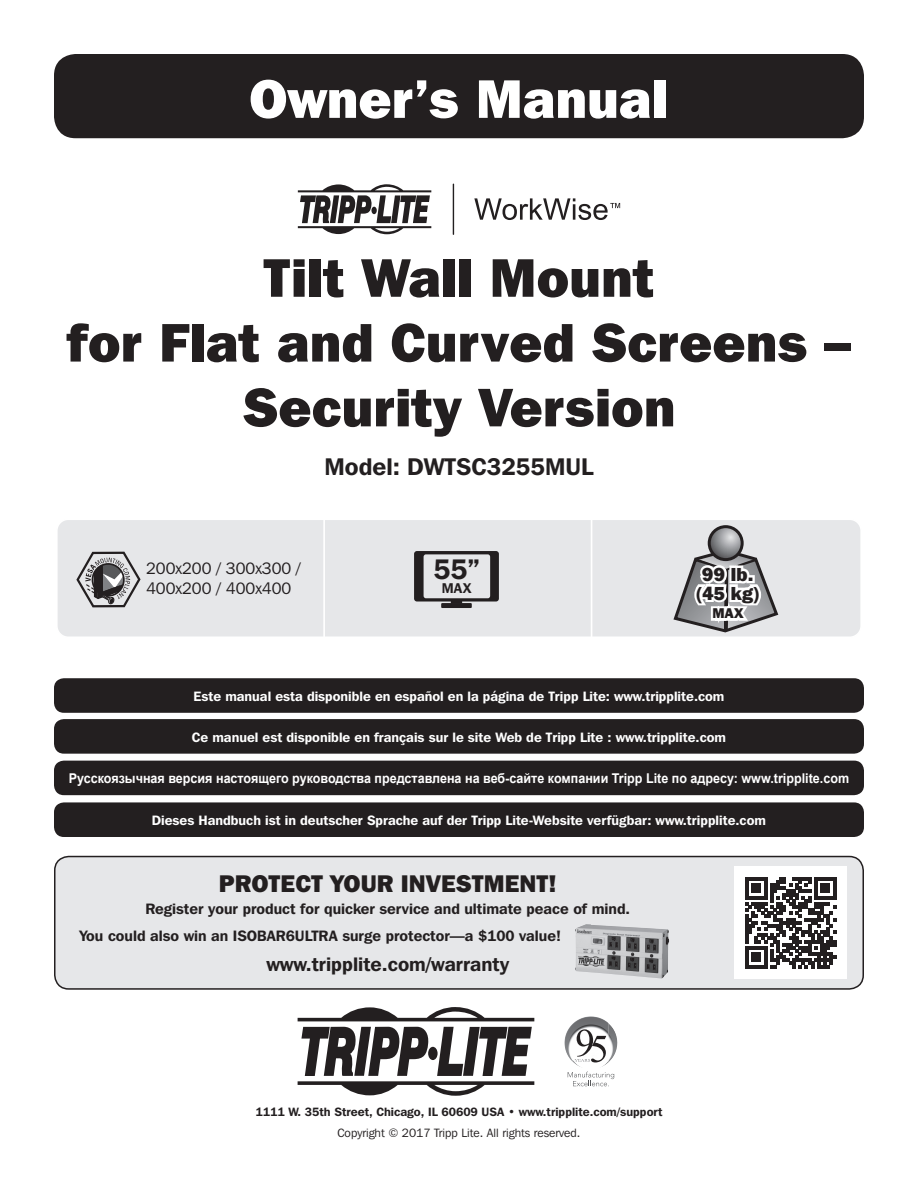
<style>
.page{position:relative;width:918px;height:1188px;background:#fff}
.page>*{position:absolute;margin:0;border:0;box-sizing:border-box;transform-origin:0 0}
.t1{font:800 54px/64.8px "Franklin Gothic IT Cby BT";color:#231f20;text-align:center}
.t2{font:800 54px "Franklin Gothic IT Cby BT";color:#fff}
.t3{font:600 28.2px "Franklin Gothic IT Cby BT";color:#231f20}
.t4{font:800 24px "Franklin Gothic IT Cby BT";color:#231f20}
.t5{font:600 24px "Franklin Gothic IT Cby BT";color:#231f20}
.t6{font:600 19.5px "Franklin Gothic IT Cby BT";color:#231f20}
.t7{font:800 18.75px "Franklin Gothic IT Cby BT";color:#231f20}
.t8{font:16.5px/19.6px "Franklin Gothic IT Cby BT";color:#231f20}
.t9{font:600 15px "Franklin Gothic IT Cby BT";color:#231f20}
.t10{font:600 14.1px "Franklin Gothic IT Cby BT";color:#231f20}
.t11{font:800 14.1px "Franklin Gothic IT Cby BT";color:#231f20}
.t12{font:600 13.5px "Franklin Gothic IT Cby BT";color:#fff}
.t13{font:700 13.5px "Arial";color:#fff;scale:.93 1}
.t14{font:600 12px "Franklin Gothic IT Cby BT";color:#231f20}
.t15{font:12px "Franklin Gothic IT Cby BT";color:#231f20}
</style>
<div class="page">
<div style="left:54px;top:54px;width:810px;height:84px;background:#231f20;border-radius:22px"></div>
<div style="left:54px;top:678px;width:810px;height:35px;background:#231f20;border-radius:10px"></div>
<div style="left:54px;top:719px;width:810px;height:35px;background:#231f20;border-radius:10px"></div>
<div style="left:54px;top:802px;width:810px;height:35px;background:#231f20;border-radius:10px"></div>
<div style="left:54px;top:761px;width:810px;height:34px;background:#231f20;border-radius:10px"></div>
<div style="left:55px;top:857px;width:808px;height:132px;background:#e6e7e9;border-radius:14px"></div>
<div style="left:54px;top:856px;width:810px;height:134px;border:2px solid #231f20;border-radius:14px"></div>
<img style="left:575px;top:924px;width:32px;height:50px">
<div style="left:734px;top:866px;width:113px;height:113px;background:#fff"></div>
<svg style="left:745px;top:877px;width:91px;height:91px"></svg>
<svg style="left:298px;top:1007px;width:236px;height:14px"></svg>
<svg style="left:298px;top:1027px;width:236px;height:69px"></svg>
<svg style="left:298px;top:184px;width:133px;height:50px"></svg>
<svg style="left:474px;top:198px;width:146px;height:22px"></svg>
<hr style="left:453px;top:184px;width:1px;height:51px;background:#231f20">
<img style="left:568px;top:1016px;width:22px;height:14px">
<img style="left:608px;top:1028px;width:9px;height:34px">
<img style="left:571px;top:1060px;width:33px;height:7px">
<svg style="left:568px;top:1072px;width:46px;height:15px"></svg>
<svg style="left:577px;top:1029px;width:29px;height:33px"></svg>
<div style="left:57px;top:519px;width:804px;height:118px;background:#e6e7e9;border-radius:11px"></div>
<div style="left:56px;top:518px;width:806px;height:120px;border:2px solid #fff;border-radius:11px"></div>
<hr style="left:323px;top:519px;width:2px;height:118px;background:#fff">
<hr style="left:591px;top:519px;width:1px;height:118px;background:#fff">
<div style="left:414px;top:551px;width:85px;height:51px;background:#231f20;border-radius:3px"></div>
<div style="left:441px;top:603px;width:31px;height:5px;background:#231f20"></div>
<svg style="left:709px;top:527px;width:33px;height:33px"></svg>
<div style="left:708px;top:525px;width:36px;height:36px;border:3px solid #231f20;border-radius:50%"></div>
<div style="left:424px;top:554px;width:66px;height:44px;background:#e6e7e9;border-radius:2px"></div>
<svg style="left:673px;top:548px;width:106px;height:85px"></svg>
<svg style="left:76px;top:551px;width:65px;height:57px"></svg>
<p class="t2" style="left:249px;top:64px;width:420px">Owner’s Manual</p>
<p class="t1" style="left:67px;top:244px;width:786px">Tilt Wall Mount<br>for Flat and Curved Screens –<br>Security Version</p>
<p class="t5" style="left:325px;top:452px;width:270px">Model: DWTSC3255MUL</p>
<p class="t8" style="left:146px;top:558px;width:156px">200x200 / 300x300 /<br>400x200 / 400x400</p>
<p class="t3" style="left:433px;top:552px;width:48px">55”</p>
<p class="t10" style="left:442px;top:580px;width:31px">MAX</p>
<p class="t7" style="left:702px;top:562px;width:53px">99 lb.</p>
<p class="t7" style="left:696px;top:581px;width:65px">(45 kg)</p>
<p class="t11" style="left:712px;top:604px;width:32px">MAX</p>
<p class="t12" style="left:194px;top:688px;width:532px">Este manual esta disponible en español en la página de Tripp Lite: www.tripplite.com</p>
<p class="t12" style="left:192px;top:729px;width:536px">Ce manuel est disponible en français sur le site Web de Tripp Lite : www.tripplite.com</p>
<p class="t13" style="left:69px;top:769px;width:841px">Русскоязычная версия настоящего руководства представлена на веб-сайте компании Tripp Lite по адресу: www.tripplite.com</p>
<p class="t12" style="left:152px;top:812px;width:616px">Dieses Handbuch ist in deutscher Sprache auf der Tripp Lite-Website verfügbar: www.tripplite.com</p>
<p class="t4" style="left:219px;top:868px;width:339px">PROTECT YOUR INVESTMENT!</p>
<p class="t9" style="left:145px;top:900px;width:486px">Register your product for quicker service and ultimate peace of mind.</p>
<p class="t9" style="left:80px;top:926px;width:483px">You could also win an ISOBAR6ULTRA surge protector—a $100 value!</p>
<p class="t6" style="left:266px;top:952px;width:244px">www.tripplite.com/warranty</p>
<p class="t14" style="left:256px;top:1104px;width:408px">1111 W. 35th Street, Chicago, IL 60609 USA • www.tripplite.com/support</p>
<p class="t15" style="left:337px;top:1126px;width:245px">Copyright © 2017 Tripp Lite. All rights reserved.</p>
</div>
